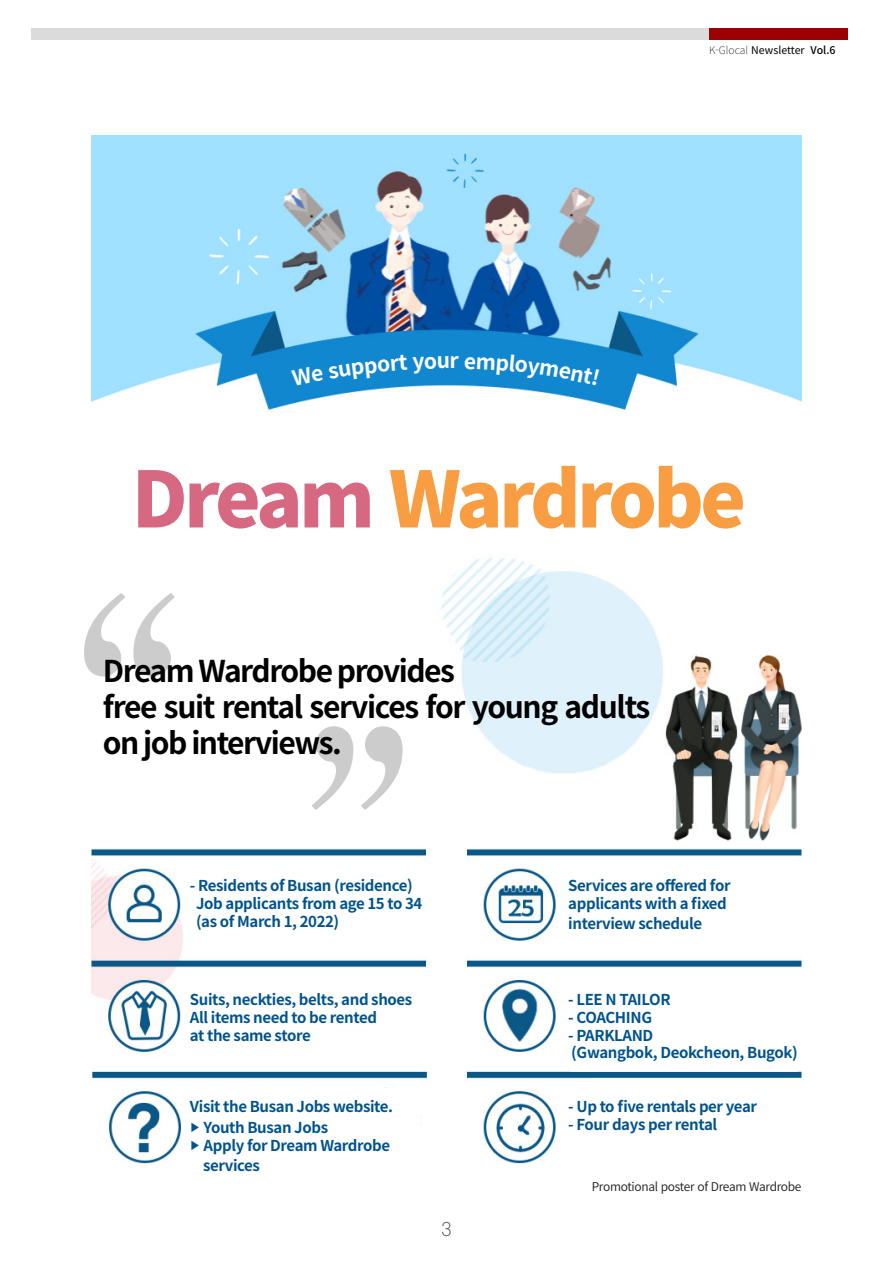
<style>
.page{position:relative;width:893px;height:1263px;background:#fff}
.page>*{position:absolute;margin:0;border:0;box-sizing:border-box;transform-origin:0 0}
.t1{font:900 77.1px "Noto Sans CJ Kkr";letter-spacing:-.05em;color:#f89d41}
.t2{font:700 30px/36px "Noto Sans CJ Kkr";letter-spacing:-.05em;color:#000}
.t3{font:700 21px "Noto Sans CJ Kkr";color:#fff}
.t4{font:16.5px "OT Omni Gothic L";color:#4d4d4d}
.t5{font:700 15px "Noto Sans CJ Kkr";letter-spacing:-.025em;color:#00538d}
.t6{font:600 12px "Noto Sans CJ Kkr";letter-spacing:-.025em;color:#1a1a1a}
.t7{font:10.65px "Noto Sans CJ Kkr";color:#000}
.s1{font-weight:100}
.s2{font-weight:500}
.s3{color:#d66981}
.s4{font-family:"Nanum Square OTF ac R";font-weight:400;font-size:12px}
</style>
<div class="page">
<div style="left:31px;top:29px;width:490px;height:11px;background:#dbdbdb"></div>
<div style="left:343px;top:29px;width:490px;height:11px;background:#dbdbdb"></div>
<div style="left:709px;top:29px;width:139px;height:11px;background:#9b0003"></div>
<img style="left:92px;top:135px;width:709px;height:1029px">
<svg style="left:84px;top:593px;width:91px;height:83px"></svg>
<svg style="left:311px;top:726px;width:92px;height:84px"></svg>
<div style="left:291px;top:355px;width:157px;height:31px;background:#1187cf"></div>
<div style="left:465px;top:354px;width:135px;height:32px;background:#1187cf"></div>
<h3 class="t3" style="left:450px;top:349px;width:11px">r</h3>
<p class="t7" style="left:709px;top:44px;width:128px"><span class="s1">K-Glocal</span> Newsletter <span class="s2">Vol.6</span></p>
<p class="t1" style="left:132px;top:456px;width:616px"><span class="s3">Dream</span> Wardrobe</p>
<p class="t2" style="left:103px;top:653px;width:354px">Dream Wardrobe provides</p>
<p class="t2" style="left:103px;top:689px;width:549px">free suit rental services for young adults on job interviews.</p>
<p class="t5" style="left:190px;top:877px;width:224px">- Residents of Busan (residence)</p>
<p class="t5" style="left:196px;top:895px;width:228px">Job applicants from age 15 to 34</p>
<p class="t5" style="left:196px;top:913px;width:145px">(as of March 1, 2022)</p>
<p class="t5" style="left:190px;top:991px;width:224px">Suits, neckties, belts, and shoes</p>
<p class="t5" style="left:190px;top:1009px;width:189px">All items need to be rented</p>
<p class="t5" style="left:190px;top:1027px;width:122px">at the same store</p>
<p class="t5" style="left:190px;top:1098px;width:205px">Visit the Busan Jobs website.</p>
<p class="t5" style="left:190px;top:1119px;width:140px"><span class="s4">▶</span> Youth Busan Jobs</p>
<p class="t5" style="left:190px;top:1137px;width:202px"><span class="s4">▶</span> Apply for Dream Wardrobe</p>
<p class="t5" style="left:203px;top:1157px;width:59px">services</p>
<p class="t4" style="left:441px;top:1221px;width:12px">3</p>
<p class="t5" style="left:568px;top:877px;width:164px">Services are offered for</p>
<p class="t5" style="left:568px;top:895px;width:160px">applicants with a fixed</p>
<p class="t5" style="left:568px;top:915px;width:135px">interview schedule</p>
<p class="t5" style="left:568px;top:991px;width:104px">- LEE N TAILOR</p>
<p class="t5" style="left:568px;top:1009px;width:85px">- COACHING</p>
<p class="t5" style="left:568px;top:1027px;width:87px">- PARKLAND</p>
<p class="t5" style="left:571px;top:1044px;width:228px">(Gwangbok, Deokcheon, Bugok)</p>
<p class="t5" style="left:568px;top:1098px;width:190px">- Up to five rentals per year</p>
<p class="t5" style="left:568px;top:1116px;width:150px">- Four days per rental</p>
<p class="t6" style="left:592px;top:1180px;width:211px">Promotional poster of Dream Wardrobe</p>
</div>
